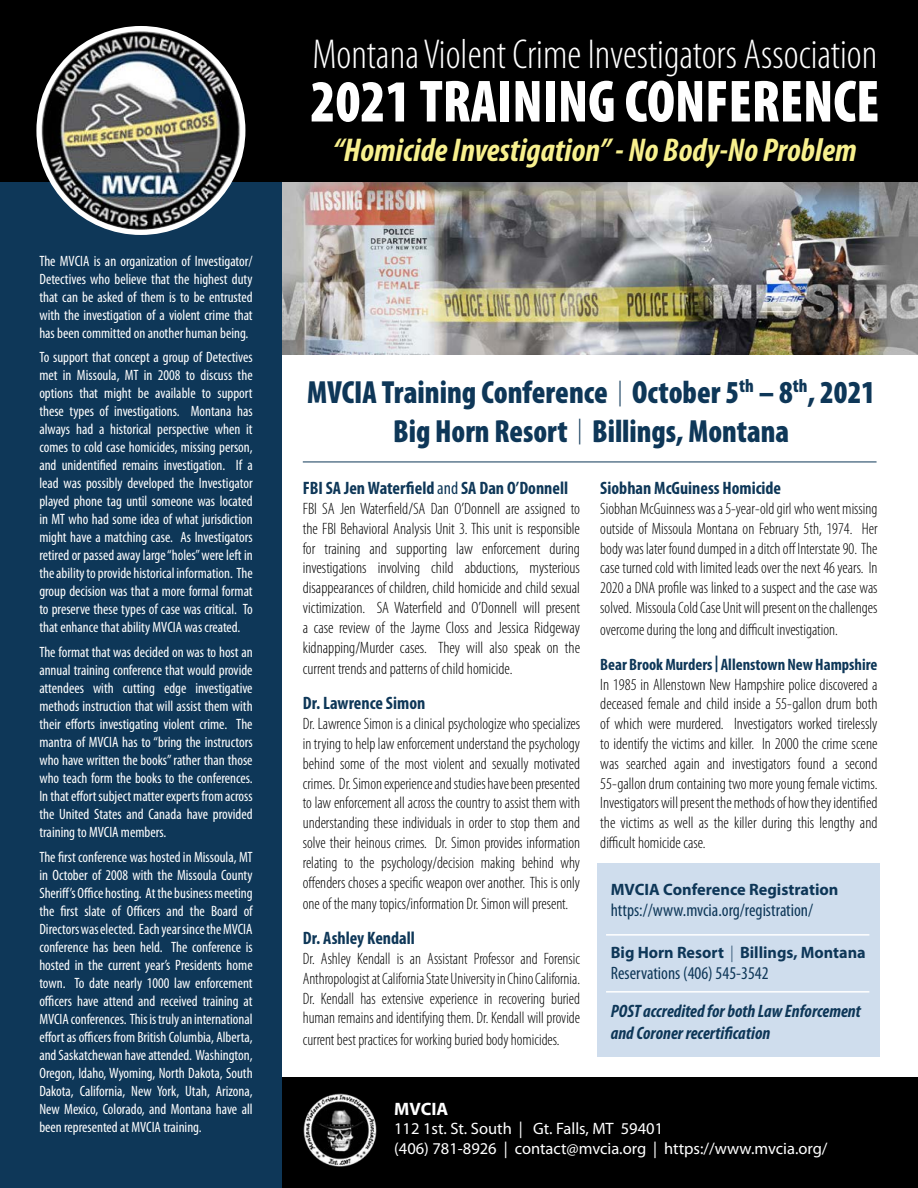
<style>
.page{position:relative;width:918px;height:1188px;background:#fff}
.page>*{position:absolute;margin:0;border:0;box-sizing:border-box;transform-origin:0 0}
.t1{font:900 condensed 60px "Myriad Pro";color:#fff;scale:.94 1}
.t2{font:300 condensed 42px "Myriad Pro";color:#fff}
.t3{font:italic 700 condensed 33px "Myriad Pro";color:#f8f08e}
.t4{font:900 condensed 32.1px/38.5px "Myriad Pro";color:#0e3758;text-align:center;scale:.96 1}
.t5{font:700 condensed 18px "Myriad Pro";color:#0e3758}
.t6{font:condensed 18px "Myriad Pro";color:#0e3758}
.t7{font:italic 700 condensed 18px/21.6px "Myriad Pro";color:#0e3758}
.t8{font:700 18px "Myriad Pro";color:#fff}
.t9{font:300 condensed 16.5px/19.8px "Myriad Pro";color:#000;text-align:justify}
.t10{font:16.5px/19.8px "Myriad Pro";color:#fff}
.t11{font:700 16.5px "Myriad Pro";color:#0e3758}
.t12{font:700 condensed 16.5px "Myriad Pro";color:#0e3758}
.t13{font:condensed 15px/18px "Myriad Pro";color:#fff;text-align:justify}
.s1{font-weight:300;font-size:25.8px}
.s2{font-weight:400}
.s3{font-weight:300;font-stretch:condensed}
</style>
<div class="page">
<div style="left:597px;top:864px;width:282px;height:193px;background:#cfdded"></div>
<div style="left:268px;top:1077px;width:650px;height:111px;background:#000"></div>
<img style="left:282px;top:181px;width:636px;height:174px">
<div style="left:0;top:73px;width:282px;height:1115px;background:#0e3758"></div>
<div style="left:0;top:0;width:918px;height:181px;background:#000"></div>
<img style="left:39px;top:29px;width:204px;height:203px;border-radius:102px">
<div style="left:36px;top:26px;width:209px;height:209px;border:5px solid #fff;border-radius:50%"></div>
<hr style="left:303px;top:462px;width:574px;height:1px;background:#0e3758">
<img style="left:304px;top:1094px;width:72px;height:72px">
<hr style="left:606px;top:991px;width:263px;height:2px;background:#fff">
<hr style="left:606px;top:934px;width:263px;height:2px;background:#fff">
<p class="t13" style="left:39px;top:252px;width:215px">The MVCIA is an organization of Investigator/ Detectives who believe that the highest duty that can be asked of them is to be entrusted with the investigation of a violent crime that has been committed on another human being.</p>
<p class="t13" style="left:39px;top:348px;width:215px">To support that concept a group of Detectives met in Missoula, MT in 2008 to discuss the options that might be available to support these types of investigations. Montana has always had a historical perspective when it comes to cold case homicides, missing person, and unidentified remains investigation. If a lead was possibly developed the Investigator played phone tag until someone was located in MT who had some idea of what jurisdiction might have a matching case. As Investigators retired or passed away large “holes” were left in the ability to provide historical information. The group decision was that a more formal format to preserve these types of case was critical. To that enhance that ability MVCIA was created.</p>
<p class="t13" style="left:39px;top:643px;width:215px">The format that was decided on was to host an annual training conference that would provide attendees with cutting edge investigative methods instruction that will assist them with their efforts investigating violent crime. The mantra of MVCIA has to “bring the instructors who have written the books” rather than those who teach form the books to the conferences.<br>In that effort subject matter experts from across the United States and Canada have provided training to MVCIA members.</p>
<p class="t13" style="left:39px;top:848px;width:215px">The first conference was hosted in Missoula, MT in October of 2008 with the Missoula County Sheriff’s Office hosting. At the business meeting the first slate of Officers and the Board of Directors was elected. Each year since the MVCIA conference has been held. The conference is hosted in the current year’s Presidents home town. To date nearly 1000 law enforcement officers have attend and received training at MVCIA conferences. This is truly an international effort as officers from British Columbia, Alberta, and Saskatchewan have attended. Washington, Oregon, Idaho, Wyoming, North Dakota, South Dakota, California, New York, Utah, Arizona, New Mexico, Colorado, and Montana have all been represented at MVCIA training.</p>
<h2 class="t2" style="left:312px;top:29px;width:567px">Montana Violent Crime Investigators Association</h2>
<h1 class="t1" style="left:310px;top:63px;width:607px">2021 TRAINING CONFERENCE</h1>
<h3 class="t3" style="left:333px;top:130px;width:525px">“Homicide Investigation” - No Body-No Problem</h3>
<h3 class="t4" style="left:307px;top:372px;width:593px">MVCIA Training Conference <span class="s1">|</span> October 5<sup>th</sup> – 8<sup>th</sup>, 2021<br>Big Horn Resort <span class="s1">|</span> Billings, Montana</h3>
<p class="t5" style="left:303px;top:477px;width:267px">FBI SA Jen Waterfield <span class="s2">and</span> SA Dan O’Donnell</p>
<p class="t9" style="left:303px;top:499px;width:279px">FBI SA Jen Waterfield/SA Dan O’Donnell are assigned to the FBI Behavioral Analysis Unit 3. This unit is responsible for training and supporting law enforcement during investigations involving child abductions, mysterious disappearances of children, child homicide and child sexual victimization. SA Waterfield and O’Donnell will present a case review of the Jayme Closs and Jessica Ridgeway kidnapping/Murder cases. They will also speak on the</p>
<p class="t9" style="left:303px;top:659px;width:211px">current trends and patterns of child homicide.</p>
<p class="t5" style="left:303px;top:692px;width:124px">Dr. Lawrence Simon</p>
<p class="t9" style="left:303px;top:714px;width:279px">Dr. Lawrence Simon is a clinical psychologize who specializes in trying to help law enforcement understand the psychology behind some of the most violent and sexually motivated crimes. Dr. Simon experience and studies have been presented to law enforcement all across the country to assist them with understanding these individuals in order to stop them and solve their heinous crimes. Dr. Simon provides information relating to the psychology/decision making behind why offenders choses a specific weapon over another. This is only</p>
<p class="t9" style="left:303px;top:894px;width:267px">one of the many topics/information Dr. Simon will present.</p>
<p class="t5" style="left:303px;top:927px;width:114px">Dr. Ashley Kendall</p>
<p class="t9" style="left:303px;top:949px;width:279px">Dr. Ashley Kendall is an Assistant Professor and Forensic Anthropologist at California State University in Chino California.<br>Dr. Kendall has extensive experience in recovering buried human remains and identifying them. Dr. Kendall will provide</p>
<p class="t9" style="left:303px;top:1030px;width:258px">current best practices for working buried body homicides.</p>
<p class="t5" style="left:600px;top:477px;width:182px">Siobhan McGuiness Homicide</p>
<p class="t9" style="left:600px;top:499px;width:279px">Siobhan McGuinness was a 5-year-old girl who went missing outside of Missoula Montana on February 5th, 1974. Her body was later found dumped in a ditch off Interstate 90. The case turned cold with limited leads over the next 46 years. In 2020 a DNA profile was linked to a suspect and the case was solved. Missoula Cold Case Unit will present on the challenges</p>
<p class="t9" style="left:600px;top:619px;width:239px">overcome during the long and difficult investigation.</p>
<p class="t12" style="left:600px;top:654px;width:279px">Bear Brook Murders | Allenstown New Hampshire</p>
<p class="t9" style="left:600px;top:674px;width:279px">In 1985 in Allenstown New Hampshire police discovered a deceased female and child inside a 55-gallon drum both of which were murdered. Investigators worked tirelessly to identify the victims and killer. In 2000 the crime scene was searched again and investigators found a second 55-gallon drum containing two more young female victims.<br>Investigators will present the methods of how they identified the victims as well as the killer during this lengthy and difficult homicide case.</p>
<p class="t11" style="left:611px;top:878px;width:229px">MVCIA Conference Registration</p>
<p class="t6" style="left:611px;top:900px;width:204px">https://www.mvcia.org/registration/</p>
<p class="t11" style="left:611px;top:941px;width:256px">Big Horn Resort <span class="s3">|</span> Billings, Montana</p>
<p class="t6" style="left:611px;top:963px;width:159px">Reservations (406) 545-3542</p>
<p class="t7" style="left:611px;top:1000px;width:252px">POST accredited for both Law Enforcement and Coroner recertification</p>
<p class="t8" style="left:394px;top:1097px;width:56px">MVCIA</p>
<p class="t10" style="left:394px;top:1119px;width:435px">112 1st. St. South | Gt. Falls, MT 59401<br>(406) 781-8926 | contact@mvcia.org | https://www.mvcia.org/</p>
</div>
